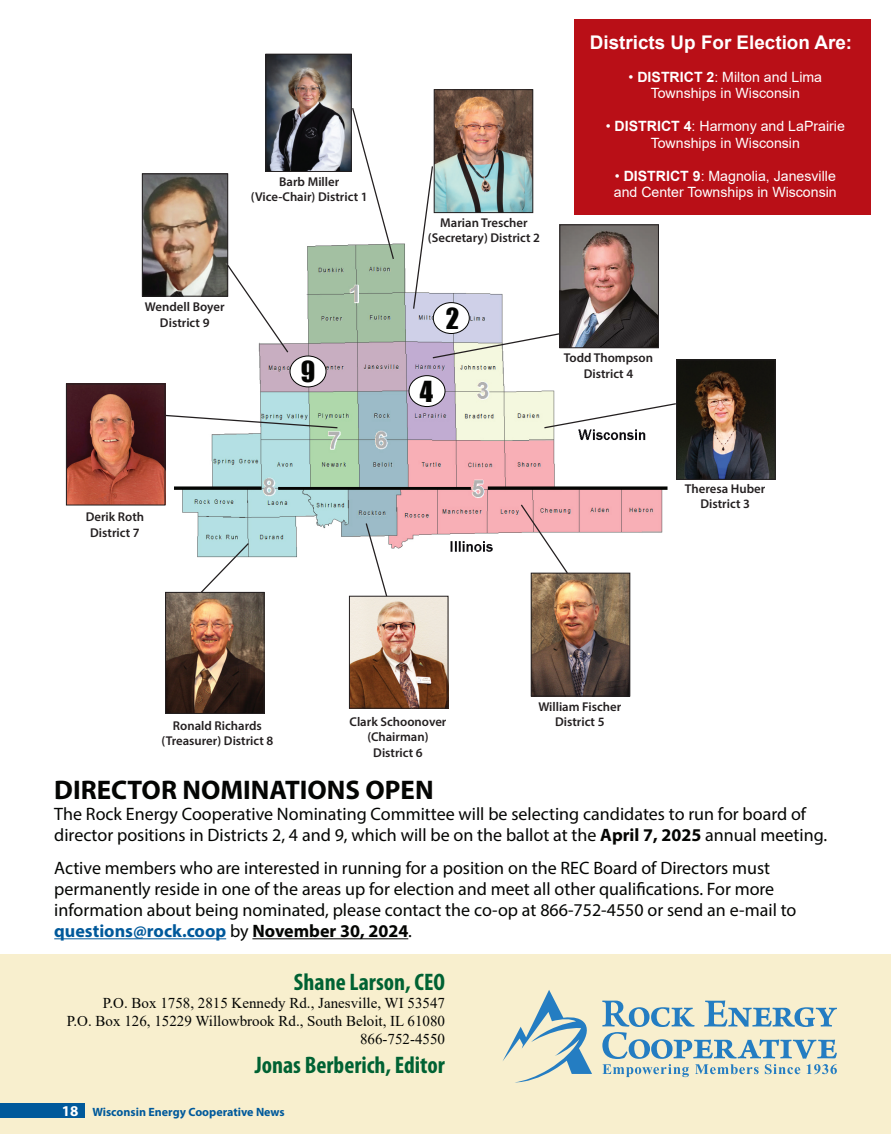
<style>
.page{position:relative;width:891px;height:1134px;background:#fff}
.page>*{position:absolute;margin:0;border:0;box-sizing:border-box;transform-origin:0 0}
.t1{font:700 27px "Myriad Pro";color:#040503}
.t2{font:26.7px "Impact";color:#040503}
.t3{font:700 condensed 24px "Myriad Pro";color:#006233}
.t4{font:700 18.9px "Arial";color:#fff}
.t5{font:18px/21px "Myriad Pro";color:#040503}
.t6{font:15px/18px "Times New Roman";color:#040503;text-align:right}
.t7{font:14.1px/16.5px "Arial";color:#fff;text-align:center}
.t8{font:600 12.75px/15.3px "Myriad Pro";color:#231f20;text-align:center}
.t9{font:700 12px "Myriad Pro";color:#00599b}
.s1{font-weight:700}
.s2{font-weight:700;color:#00599b}
.s3{font-size:15px;color:#fff}
</style>
<div class="page">
<div style="left:0;top:955px;width:891px;height:179px;background:#f8efce"></div>
<svg style="left:503px;top:990px;width:89px;height:92px"></svg>
<svg style="left:602px;top:1001px;width:235px;height:76px"></svg>
<div style="left:0;top:1103px;width:85px;height:15px;background:#00599b"></div>
<hr style="left:54px;top:938px;width:172px;height:1px;background:#00599b">
<hr style="left:252px;top:938px;width:156px;height:1px;background:#040503">
<div style="left:574px;top:19px;width:297px;height:195px;background:#b90f17"></div>
<img style="left:175px;top:233px;width:492px;height:325px">
<img style="left:268px;top:56px;width:81px;height:114px">
<div style="left:266px;top:54px;width:85px;height:118px;border:1px solid #231f20"></div>
<img style="left:436px;top:92px;width:95px;height:119px">
<div style="left:434px;top:90px;width:99px;height:123px;border:1px solid #231f20"></div>
<img style="left:562px;top:227px;width:95px;height:119px">
<div style="left:560px;top:225px;width:99px;height:123px;border:1px solid #231f20"></div>
<img style="left:678px;top:362px;width:95px;height:116px">
<div style="left:676px;top:360px;width:99px;height:120px;border:1px solid #231f20"></div>
<img style="left:533px;top:575px;width:95px;height:119px">
<div style="left:531px;top:573px;width:99px;height:123px;border:1px solid #231f20"></div>
<img style="left:351px;top:598px;width:95px;height:108px">
<div style="left:349px;top:596px;width:99px;height:112px;border:1px solid #231f20"></div>
<img style="left:68px;top:386px;width:95px;height:117px">
<div style="left:66px;top:384px;width:99px;height:121px;border:1px solid #231f20"></div>
<img style="left:167px;top:594px;width:95px;height:118px">
<div style="left:165px;top:592px;width:99px;height:122px;border:1px solid #231f20"></div>
<img style="left:144px;top:176px;width:82px;height:118px">
<div style="left:142px;top:174px;width:86px;height:122px;border:1px solid #231f20"></div>
<svg style="left:351px;top:107px;width:44px;height:153px"></svg>
<svg style="left:412px;top:165px;width:22px;height:145px"></svg>
<svg style="left:431px;top:332px;width:130px;height:27px"></svg>
<svg style="left:543px;top:402px;width:134px;height:27px"></svg>
<svg style="left:520px;top:503px;width:49px;height:72px"></svg>
<svg style="left:365px;top:522px;width:23px;height:76px"></svg>
<svg style="left:200px;top:542px;width:50px;height:52px"></svg>
<svg style="left:164px;top:414px;width:175px;height:15px"></svg>
<svg style="left:226px;top:264px;width:64px;height:90px"></svg>
<div style="left:290px;top:356px;width:36px;height:31px;background:#fff;border-radius:50%"></div>
<div style="left:290px;top:356px;width:36px;height:31px;border:1px solid #040503;border-radius:50%"></div>
<div style="left:409px;top:376px;width:36px;height:31px;background:#fff;border-radius:50%"></div>
<div style="left:409px;top:375px;width:36px;height:32px;border:1px solid #040503;border-radius:50%"></div>
<div style="left:433px;top:303px;width:36px;height:31px;background:#fff;border-radius:50%"></div>
<div style="left:433px;top:302px;width:37px;height:32px;border:1px solid #040503;border-radius:50%"></div>
<p class="t8" style="left:251px;top:174px;width:118px">Barb Miller (Vice-Chair) District 1</p>
<p class="t8" style="left:145px;top:299px;width:81px">Wendell Boyer<br>District 9</p>
<h2 class="t2" style="left:301px;top:351px;width:16px">9</h2>
<p class="t8" style="left:86px;top:509px;width:60px">Derik Roth<br>District 7</p>
<p class="t8" style="left:428px;top:215px;width:114px">Marian Trescher (Secretary) District 2</p>
<p class="t4" style="left:590px;top:29px;width:264px">Districts Up For Election Are:</p>
<p class="t7" style="left:629px;top:69px;width:195px">• <span class="s1">DISTRICT 2</span>: Milton and Lima<br>Townships in Wisconsin</p>
<p class="t7" style="left:606px;top:118px;width:241px">• <span class="s1">DISTRICT 4</span>: Harmony and LaPrairie<br>Townships in Wisconsin</p>
<p class="t7" style="left:614px;top:168px;width:224px;text-align:left">• <span class="s1">DISTRICT 9</span>: Magnolia, Janesville and Center Townships in Wisconsin</p>
<h2 class="t2" style="left:446px;top:298px;width:15px">2</h2>
<h2 class="t2" style="left:420px;top:371px;width:15px">4</h2>
<p class="t8" style="left:564px;top:350px;width:91px">Todd Thompson<br>District 4</p>
<p class="t8" style="left:685px;top:480px;width:82px">Theresa Huber<br>District 3</p>
<p class="t8" style="left:538px;top:698px;width:84px">William Fischer</p>
<p class="t8" style="left:161px;top:718px;width:114px">Ronald Richards (Treasurer) District 8</p>
<p class="t8" style="left:350px;top:714px;width:98px">Clark Schoonover</p>
<p class="t8" style="left:555px;top:714px;width:51px">District 5</p>
<p class="t8" style="left:367px;top:729px;width:63px">(Chairman)<br>District 6</p>
<h1 class="t1" style="left:54px;top:772px;width:381px">DIRECTOR NOMINATIONS OPEN</h1>
<p class="t5" style="left:54px;top:803px;width:774px">The Rock Energy Cooperative Nominating Committee will be selecting candidates to run for board of director positions in Districts 2, 4 and 9, which will be on the ballot at the <span class="s1">April 7, 2025</span> annual meeting.</p>
<p class="t5" style="left:54px;top:857px;width:744px">Active members who are interested in running for a position on the REC Board of Directors must permanently reside in one of the areas up for election and meet all other qualifications. For more information about being nominated, please contact the co-op at 866-752-4550 or send an e-mail to <span class="s2">questions@rock.coop</span> by <span class="s1">November 30, 2024</span>.</p>
<h3 class="t3" style="left:294px;top:967px;width:153px">Shane Larson, CEO</h3>
<p class="t6" style="left:67px;top:994px;width:380px">P.O. Box 1758, 2815 Kennedy Rd., Janesville, WI 53547<br>P.O. Box 126, 15229 Willowbrook Rd., South Beloit, IL 61080<br>866-752-4550</p>
<h3 class="t3" style="left:255px;top:1050px;width:192px">Jonas Berberich, Editor</h3>
<p class="t9" style="left:62px;top:1104px;width:224px"><span class="s3">18</span> Wisconsin Energy Cooperative News</p>
</div>
